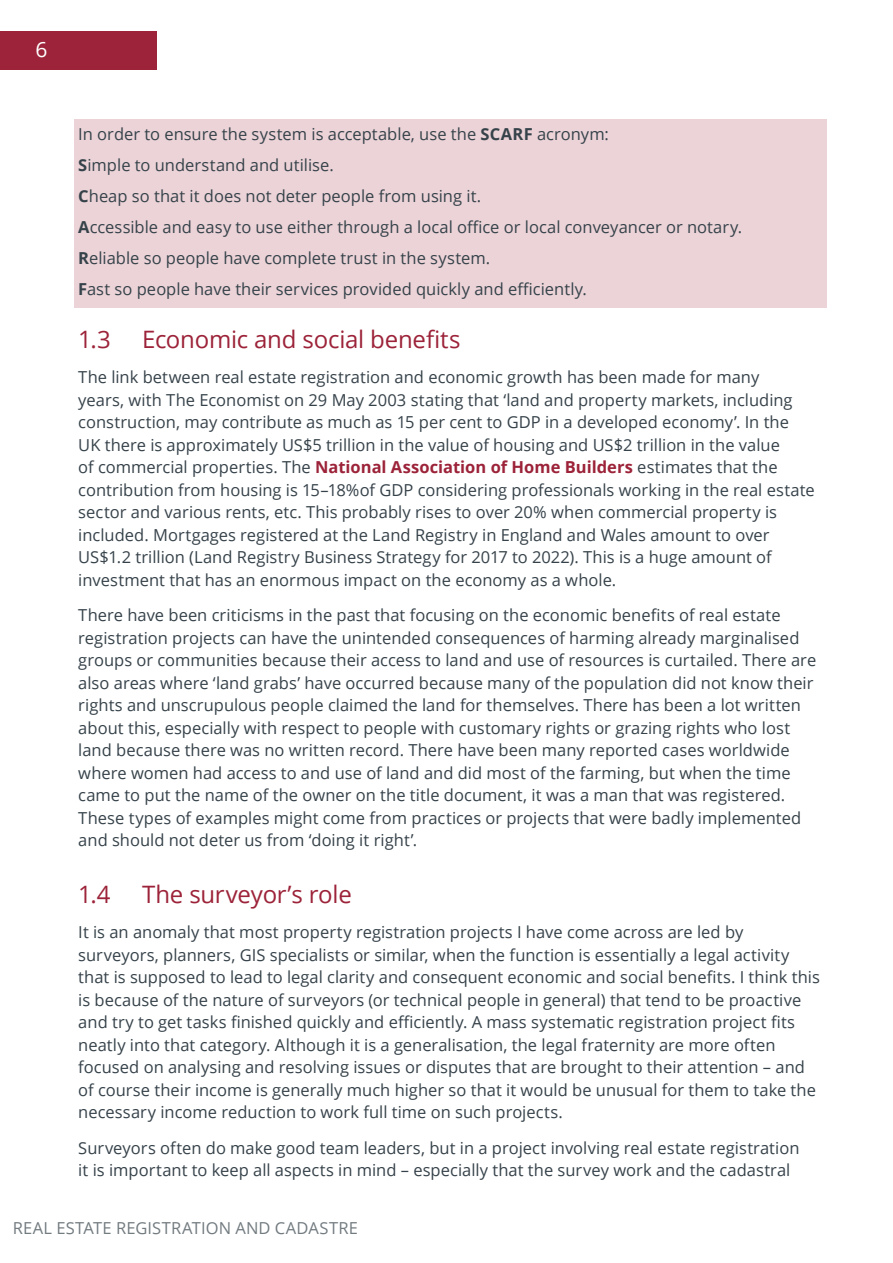
<style>
.page{position:relative;width:893px;height:1263px;background:#fff}
.page>*{position:absolute;margin:0;border:0;box-sizing:border-box;transform-origin:0 0}
.Heading_2{font:24px "Open Sans";letter-spacing:-.01em;color:#9c2339}
.Body_Text{font:21px "Open Sans";color:#fff}
.Body_Text-2{font:16.5px/22.5px "Open Sans";color:#36424a}
.Shaded_box_colour{font:16.5px "Open Sans";color:#36424a}
.Publication_footer{font:16.5px "Open Sans";letter-spacing:.01em;color:#727b80}
.Body_Text-3{font:13.5px "Open Sans";color:#fff}
.s1{font-weight:700}
.s2{font-weight:700;color:#9c2339}
</style>
<div class="page">
<div style="left:74px;top:119px;width:753px;height:34px;background:#ebd3d7"></div>
<div style="left:74px;top:150px;width:753px;height:34px;background:#ebd3d7"></div>
<div style="left:74px;top:181px;width:753px;height:34px;background:#ebd3d7"></div>
<div style="left:74px;top:212px;width:753px;height:34px;background:#ebd3d7"></div>
<div style="left:74px;top:243px;width:753px;height:34px;background:#ebd3d7"></div>
<div style="left:74px;top:274px;width:753px;height:34px;background:#ebd3d7"></div>
<div style="left:0;top:31px;width:157px;height:39px;background:#9c2339"></div>
<p class="Body_Text" style="left:35px;top:35px;width:14px">6</p>
<p class="Body_Text-3" style="left:35px;top:42px;width:14px">IP</p>
<p class="Shaded_box_colour" style="left:78px;top:123px;width:532px">In order to ensure the system is acceptable, use the <span class="s1">SCARF</span> acronym:</p>
<p class="Shaded_box_colour" style="left:78px;top:154px;width:257px"><span class="s1">S</span>imple to understand and utilise.</p>
<p class="Shaded_box_colour" style="left:78px;top:185px;width:404px"><span class="s1">C</span>heap so that it does not deter people from using it.</p>
<p class="Shaded_box_colour" style="left:78px;top:216px;width:665px"><span class="s1">A</span>ccessible and easy to use either through a local office or local conveyancer or notary.</p>
<p class="Shaded_box_colour" style="left:78px;top:247px;width:414px"><span class="s1">R</span>eliable so people have complete trust in the system.</p>
<p class="Shaded_box_colour" style="left:78px;top:278px;width:510px"><span class="s1">F</span>ast so people have their services provided quickly and efficiently.</p>
<p class="Heading_2" style="left:78px;top:323px;width:34px">1.3</p>
<p class="Heading_2" style="left:142px;top:323px;width:320px">Economic and social benefits</p>
<p class="Body_Text-2" style="left:78px;top:366px;width:738px">The link between real estate registration and economic growth has been made for many<br>years, with The Economist on 29 May 2003 stating that ‘land and property markets, including construction, may contribute as much as 15 per cent to GDP in a developed economy’. In the UK there is approximately US$5 trillion in the value of housing and US$2 trillion in the value<br>of commercial properties. The <span class="s2">National Association of Home Builders</span> estimates that the contribution from housing is 15–18%of GDP considering professionals working in the real estate sector and various rents, etc. This probably rises to over 20% when commercial property is included. Mortgages registered at the Land Registry in England and Wales amount to over US$1.2 trillion (Land Registry Business Strategy for 2017 to 2022). This is a huge amount of investment that has an enormous impact on the economy as a whole.</p>
<p class="Body_Text-2" style="left:78px;top:603px;width:739px">There have been criticisms in the past that focusing on the economic benefits of real estate registration projects can have the unintended consequences of harming already marginalised groups or communities because their access to land and use of resources is curtailed. There are also areas where ‘land grabs’ have occurred because many of the population did not know their rights and unscrupulous people claimed the land for themselves. There has been a lot written about this, especially with respect to people with customary rights or grazing rights who lost land because there was no written record. There have been many reported cases worldwide where women had access to and use of land and did most of the farming, but when the time came to put the name of the owner on the title document, it was a man that was registered.<br>These types of examples might come from practices or projects that were badly implemented and should not deter us from ‘doing it right’.</p>
<p class="Heading_2" style="left:78px;top:878px;width:34px">1.4</p>
<p class="Heading_2" style="left:142px;top:878px;width:211px">The surveyor’s role</p>
<p class="Body_Text-2" style="left:78px;top:921px;width:743px">It is an anomaly that most property registration projects I have come across are led by surveyors, planners, GIS specialists or similar, when the function is essentially a legal activity that is supposed to lead to legal clarity and consequent economic and social benefits. I think this is because of the nature of surveyors (or technical people in general) that tend to be proactive and try to get tasks finished quickly and efficiently. A mass systematic registration project fits neatly into that category. Although it is a generalisation, the legal fraternity are more often focused on analysing and resolving issues or disputes that are brought to their attention – and of course their income is generally much higher so that it would be unusual for them to take the necessary income reduction to work full time on such projects.</p>
<p class="Body_Text-2" style="left:78px;top:1136px;width:723px">Surveyors often do make good team leaders, but in a project involving real estate registration it is important to keep all aspects in mind – especially that the survey work and the cadastral</p>
<p class="Publication_footer" style="left:13px;top:1217px;width:347px">REAL ESTATE REGISTRATION AND CADASTRE</p>
</div>
